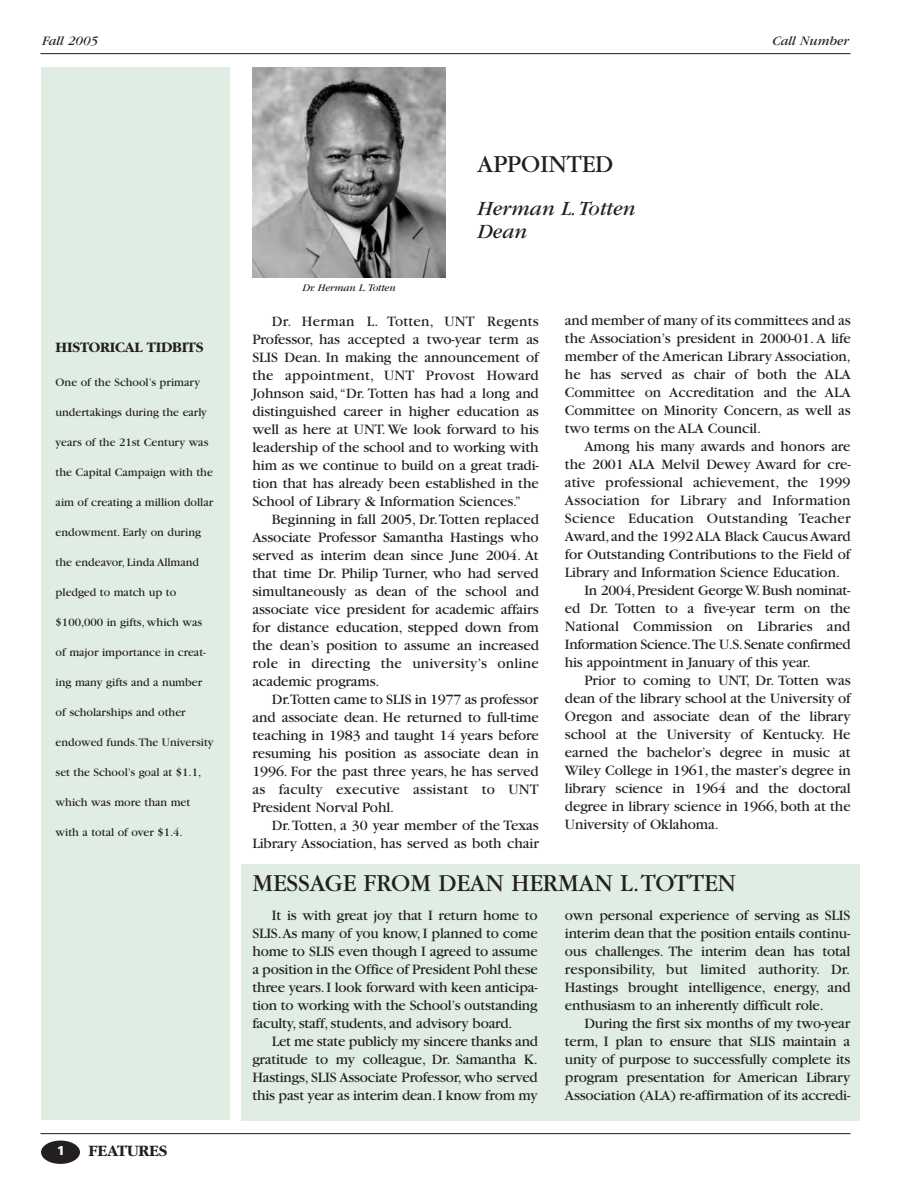
<style>
.page{position:relative;width:918px;height:1188px;background:#fff}
.page>*{position:absolute;margin:0;border:0;box-sizing:border-box;transform-origin:0 0}
.t1{font:25.5px "Garamond";color:#231f20}
.t2{font:italic 21px/22.5px "Garamond";color:#231f20}
.t3{font:700 16.5px "Garamond";letter-spacing:-.01em;color:#231f20}
.t4{font:15px "Garamond";letter-spacing:-.005em;color:#231f20}
.t5{font:15px "Garamond";letter-spacing:.015em;color:#231f20}
.t6{font:700 15px "Garamond";letter-spacing:-.01em;color:#231f20}
.t7{font:italic 13.5px "Garamond";color:#231f20}
.t8{font:13.5px "Univers Black DTC";color:#fff}
.t9{font:12px "Garamond";color:#231f20}
.t10{font:italic 10.5px "Garamond";letter-spacing:-.01em;color:#231f20}
</style>
<div class="page">
<div style="left:242px;top:864px;width:618px;height:256px;background:#e0ede2"></div>
<hr style="left:40px;top:53px;width:810px;height:1px;background:#231f20">
<hr style="left:40px;top:1133px;width:810px;height:1px;background:#231f20">
<div style="left:41px;top:1141px;width:39px;height:23px;background:#231f20;border-radius:50%"></div>
<div style="left:41px;top:67px;width:189px;height:1053px;background:#e0ede2"></div>
<img style="left:252px;top:67px;width:194px;height:211px">
<p class="t7" style="left:42px;top:36px;width:58px">Fall 2005</p>
<p class="t7" style="left:773px;top:36px;width:78px">Call Number</p>
<p class="t6" style="left:56px;top:338px;width:149px">HISTORICAL TIDBITS</p>
<p class="t9" style="left:56px;top:378px;width:146px">One of the School’s primary</p>
<p class="t9" style="left:56px;top:408px;width:153px">undertakings during the early</p>
<p class="t9" style="left:56px;top:438px;width:154px">years of the 21st Century was</p>
<p class="t9" style="left:56px;top:468px;width:159px">the Capital Campaign with the</p>
<p class="t9" style="left:56px;top:498px;width:159px">aim of creating a million dollar</p>
<p class="t9" style="left:56px;top:528px;width:147px">endowment. Early on during</p>
<p class="t9" style="left:56px;top:558px;width:145px">the endeavor, Linda Allmand</p>
<p class="t9" style="left:56px;top:588px;width:122px">pledged to match up to</p>
<p class="t9" style="left:56px;top:618px;width:148px">$100,000 in gifts, which was</p>
<p class="t9" style="left:56px;top:648px;width:152px">of major importance in creat-</p>
<p class="t9" style="left:56px;top:678px;width:148px">ing many gifts and a number</p>
<p class="t9" style="left:56px;top:708px;width:132px">of scholarships and other</p>
<p class="t9" style="left:56px;top:738px;width:160px">endowed funds.The University</p>
<p class="t9" style="left:56px;top:768px;width:147px">set the School’s goal at $1.1,</p>
<p class="t9" style="left:56px;top:798px;width:136px">which was more than met</p>
<p class="t9" style="left:56px;top:828px;width:129px">with a total of over $1.4.</p>
<p class="t8" style="left:56px;top:1146px;width:10px">1</p>
<p class="t3" style="left:89px;top:1141px;width:80px">FEATURES</p>
<p class="t1" style="left:478px;top:155px;width:137px">APPOINTED</p>
<p class="t10" style="left:303px;top:285px;width:95px">Dr. Herman L. Totten</p>
<p class="t2" style="left:478px;top:199px;width:160px">Herman L.Totten<br>Dean</p>
<p class="t5" style="left:272px;top:316px;width:268px">Dr. Herman L. Totten, UNT Regents</p>
<p class="t4" style="left:252px;top:334px;width:288px">Professor, has accepted a two-year term as</p>
<p class="t4" style="left:252px;top:352px;width:288px">SLIS Dean. In making the announcement of</p>
<p class="t5" style="left:252px;top:370px;width:288px">the appointment, UNT Provost Howard</p>
<p class="t4" style="left:252px;top:388px;width:288px">Johnson said,“Dr. Totten has had a long and</p>
<p class="t4" style="left:252px;top:406px;width:288px">distinguished career in higher education as</p>
<p class="t4" style="left:252px;top:424px;width:288px">well as here at UNT. We look forward to his</p>
<p class="t4" style="left:252px;top:442px;width:288px">leadership of the school and to working with</p>
<p class="t4" style="left:252px;top:460px;width:288px">him as we continue to build on a great tradi-</p>
<p class="t4" style="left:252px;top:478px;width:288px">tion that has already been established in the</p>
<p class="t4" style="left:252px;top:496px;width:270px">School of Library &amp; Information Sciences.”</p>
<p class="t4" style="left:272px;top:514px;width:268px">Beginning in fall 2005, Dr.Totten replaced</p>
<p class="t4" style="left:252px;top:532px;width:288px">Associate Professor Samantha Hastings who</p>
<p class="t4" style="left:252px;top:550px;width:288px">served as interim dean since June 2004. At</p>
<p class="t4" style="left:252px;top:568px;width:288px">that time Dr. Philip Turner, who had served</p>
<p class="t4" style="left:252px;top:586px;width:288px">simultaneously as dean of the school and</p>
<p class="t4" style="left:252px;top:604px;width:288px">associate vice president for academic affairs</p>
<p class="t4" style="left:252px;top:622px;width:288px">for distance education, stepped down from</p>
<p class="t4" style="left:252px;top:640px;width:288px">the dean’s position to assume an increased</p>
<p class="t5" style="left:252px;top:658px;width:288px">role in directing the university’s online</p>
<p class="t4" style="left:252px;top:676px;width:129px">academic programs.</p>
<p class="t4" style="left:272px;top:694px;width:268px">Dr.Totten came to SLIS in 1977 as professor</p>
<p class="t4" style="left:252px;top:712px;width:288px">and associate dean. He returned to full-time</p>
<p class="t4" style="left:252px;top:730px;width:288px">teaching in 1983 and taught 14 years before</p>
<p class="t4" style="left:252px;top:748px;width:288px">resuming his position as associate dean in</p>
<p class="t4" style="left:252px;top:766px;width:288px">1996. For the past three years, he has served</p>
<p class="t5" style="left:252px;top:784px;width:288px">as faculty executive assistant to UNT</p>
<p class="t4" style="left:252px;top:802px;width:143px">President Norval Pohl.</p>
<p class="t4" style="left:272px;top:820px;width:268px">Dr.Totten, a 30 year member of the Texas</p>
<p class="t4" style="left:252px;top:838px;width:288px">Library Association, has served as both chair</p>
<p class="t4" style="left:565px;top:315px;width:287px">and member of many of its committees and as</p>
<p class="t4" style="left:565px;top:333px;width:287px">the Association’s president in 2000-01. A life</p>
<p class="t4" style="left:565px;top:351px;width:287px">member of the American Library Association,</p>
<p class="t4" style="left:565px;top:369px;width:287px">he has served as chair of both the ALA</p>
<p class="t4" style="left:565px;top:387px;width:287px">Committee on Accreditation and the ALA</p>
<p class="t4" style="left:565px;top:405px;width:287px">Committee on Minority Concern, as well as</p>
<p class="t4" style="left:565px;top:423px;width:198px">two terms on the ALA Council.</p>
<p class="t4" style="left:584px;top:441px;width:268px">Among his many awards and honors are</p>
<p class="t4" style="left:565px;top:459px;width:287px">the 2001 ALA Melvil Dewey Award for cre-</p>
<p class="t4" style="left:565px;top:477px;width:287px">ative professional achievement, the 1999</p>
<p class="t5" style="left:565px;top:495px;width:287px">Association for Library and Information</p>
<p class="t5" style="left:565px;top:513px;width:287px">Science Education Outstanding Teacher</p>
<p class="t4" style="left:565px;top:531px;width:287px">Award,and the 1992 ALA Black Caucus Award</p>
<p class="t4" style="left:565px;top:549px;width:287px">for Outstanding Contributions to the Field of</p>
<p class="t4" style="left:565px;top:567px;width:277px">Library and Information Science Education.</p>
<p class="t4" style="left:584px;top:585px;width:268px">In 2004,President George W.Bush nominat-</p>
<p class="t4" style="left:565px;top:603px;width:287px">ed Dr. Totten to a five-year term on the</p>
<p class="t4" style="left:565px;top:621px;width:287px">National Commission on Libraries and</p>
<p class="t4" style="left:565px;top:639px;width:287px">Information Science.The U.S.Senate confirmed</p>
<p class="t4" style="left:565px;top:657px;width:247px">his appointment in January of this year.</p>
<p class="t4" style="left:584px;top:675px;width:268px">Prior to coming to UNT, Dr. Totten was</p>
<p class="t4" style="left:565px;top:693px;width:287px">dean of the library school at the University of</p>
<p class="t4" style="left:565px;top:711px;width:287px">Oregon and associate dean of the library</p>
<p class="t4" style="left:565px;top:729px;width:287px">school at the University of Kentucky. He</p>
<p class="t4" style="left:565px;top:747px;width:287px">earned the bachelor’s degree in music at</p>
<p class="t4" style="left:565px;top:765px;width:287px">Wiley College in 1961, the master’s degree in</p>
<p class="t4" style="left:565px;top:783px;width:287px">library science in 1964 and the doctoral</p>
<p class="t4" style="left:565px;top:801px;width:287px">degree in library science in 1966, both at the</p>
<p class="t4" style="left:565px;top:819px;width:155px">University of Oklahoma.</p>
<p class="t1" style="left:252px;top:874px;width:485px">MESSAGE FROM DEAN HERMAN L.TOTTEN</p>
<p class="t4" style="left:272px;top:910px;width:267px">It is with great joy that I return home to</p>
<p class="t4" style="left:252px;top:928px;width:287px">SLIS.As many of you know, I planned to come</p>
<p class="t4" style="left:252px;top:946px;width:287px">home to SLIS even though I agreed to assume</p>
<p class="t4" style="left:252px;top:964px;width:287px">a position in the Office of President Pohl these</p>
<p class="t4" style="left:252px;top:982px;width:287px">three years.I look forward with keen anticipa-</p>
<p class="t4" style="left:252px;top:1000px;width:287px">tion to working with the School’s outstanding</p>
<p class="t4" style="left:252px;top:1018px;width:262px">faculty, staff, students, and advisory board.</p>
<p class="t4" style="left:272px;top:1036px;width:268px">Let me state publicly my sincere thanks and</p>
<p class="t4" style="left:252px;top:1054px;width:287px">gratitude to my colleague, Dr. Samantha K.</p>
<p class="t4" style="left:252px;top:1072px;width:287px">Hastings, SLIS Associate Professor, who served</p>
<p class="t4" style="left:252px;top:1090px;width:287px">this past year as interim dean.I know from my</p>
<p class="t4" style="left:565px;top:910px;width:287px">own personal experience of serving as SLIS</p>
<p class="t4" style="left:565px;top:928px;width:287px">interim dean that the position entails continu-</p>
<p class="t4" style="left:565px;top:946px;width:287px">ous challenges. The interim dean has total</p>
<p class="t4" style="left:565px;top:964px;width:287px">responsibility, but limited authority. Dr.</p>
<p class="t4" style="left:565px;top:982px;width:287px">Hastings brought intelligence, energy, and</p>
<p class="t4" style="left:565px;top:1000px;width:260px">enthusiasm to an inherently difficult role.</p>
<p class="t4" style="left:584px;top:1018px;width:267px">During the first six months of my two-year</p>
<p class="t4" style="left:565px;top:1036px;width:287px">term, I plan to ensure that SLIS maintain a</p>
<p class="t4" style="left:565px;top:1054px;width:287px">unity of purpose to successfully complete its</p>
<p class="t4" style="left:565px;top:1072px;width:287px">program presentation for American Library</p>
<p class="t4" style="left:565px;top:1090px;width:287px">Association (ALA) re-affirmation of its accredi-</p>
</div>
